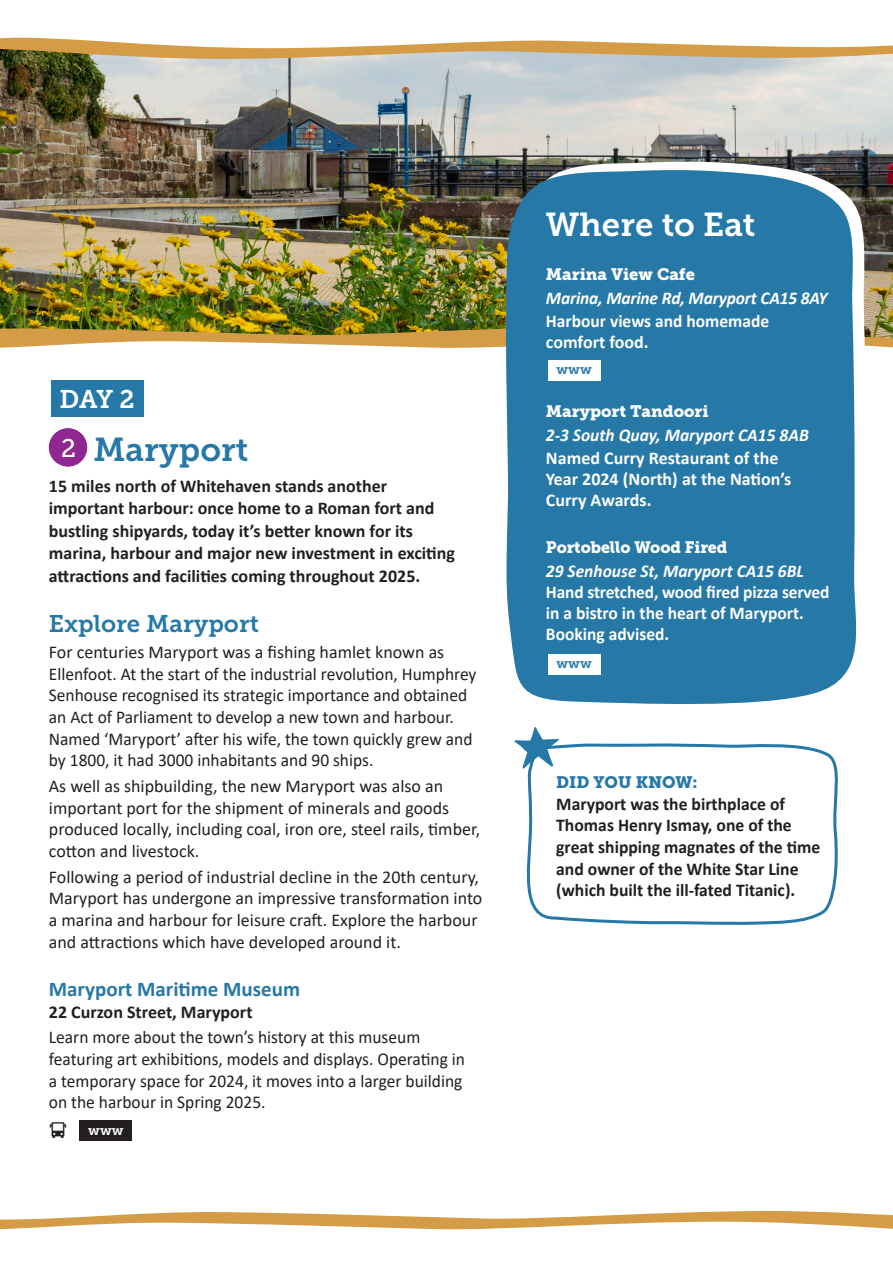
<style>
.page{position:relative;width:893px;height:1263px;background:#fff}
.page>*{position:absolute;margin:0;border:0;box-sizing:border-box;transform-origin:0 0}
.Pullout_-_Title{font:33px "Museo Slab 700";color:#fff}
.Days_-_Title{font:33px "Museo Slab 700";color:#2678a7}
.Days_-_Day_1__2__3_etc{font:25.5px "Museo Slab 700";color:#fff}
.t1{font:25.5px "Museo Slab 500";color:#fff}
.Subheading{font:24px "Museo Slab 700";color:#2678a7}
.t2{font:22.5px "Tourism Font 2024";color:#231f20}
.t3{font:700 21px "Calibri";color:#2678a7}
.Days_-_Body_Text{font:18px/21.6px "Calibri";color:#231f20}
.Days_-_Intro{font:700 18px/22.5px "Calibri";color:#231f20}
.Pullout_-_Venue_Address{font:700 18px/21px "Calibri";color:#fff}
.Top_Tip_-_Body_Text{font:700 18px/21.6px "Calibri";color:#231f20}
.Pullout_-_Venue_Address-2{font:italic 700 18px "Calibri";letter-spacing:-.01em;color:#fff}
.Pullout_-_Venue_Name_2__no_symbols{font:16.5px "Museo Slab 900";color:#fff}
.Top_Tip_-_Body_Text-2{font:16.5px "Museo Slab 900";color:#2678a7}
.Days_-_Day_1__2__3_etc-2{font:13.5px "Museo Slab 700";color:#2678a7}
.Days_-_Day_1__2__3_etc-3{font:13.5px "Museo Slab 700";color:#fff}
.s1{font-style:italic}
</style>
<div class="page">
<img style="left:0;top:59px;width:893px;height:268px">
<img style="left:0;top:327px;width:893px;height:13px">
<svg style="left:0;top:340px;width:893px;height:77px"></svg>
<svg style="left:0;top:48px;width:893px;height:11px;background:#c6a56b"></svg>
<svg style="left:0;top:37px;width:893px;height:11px"></svg>
<div style="left:51px;top:380px;width:92px;height:37px;background:#2678a7"></div>
<div style="left:49px;top:428px;width:38px;height:38px;background:#90268f;border-radius:50%"></div>
<svg style="left:526px;top:743px;width:312px;height:182px"></svg>
<svg style="left:514px;top:731px;width:45px;height:38px"></svg>
<svg style="left:0;top:1211px;width:893px;height:11px;fill:#d49c46"></svg>
<svg style="left:0;top:1222px;width:893px;height:8px"></svg>
<div style="left:80px;top:1120px;width:52px;height:21px;background:#231f20"></div>
<svg style="left:515px;top:161px;width:357px;height:570px"></svg>
<svg style="left:502px;top:169px;width:369px;height:539px;background:#3781ab"></svg>
<div style="left:548px;top:360px;width:52px;height:20px;background:#fff"></div>
<div style="left:548px;top:654px;width:52px;height:20px;background:#fff"></div>
<p class="Days_-_Day_1__2__3_etc" style="left:60px;top:384px;width:77px">DAY 2</p>
<p class="t1" style="left:61px;top:433px;width:16px">2</p>
<p class="Days_-_Title" style="left:94px;top:430px;width:156px">Maryport</p>
<p class="Days_-_Intro" style="left:49px;top:474px;width:408px">15 miles north of Whitehaven stands another important harbour: once home to a Roman fort and bustling shipyards, today it’s better known for its marina, harbour and major new investment in exciting attractions and facilities coming throughout 2025.</p>
<p class="Subheading" style="left:49px;top:610px;width:211px">Explore Maryport</p>
<p class="Days_-_Body_Text" style="left:49px;top:641px;width:429px">For centuries Maryport was a fishing hamlet known as Ellenfoot. At the start of the industrial revolution, Humphrey Senhouse recognised its strategic importance and obtained an Act of Parliament to develop a new town and harbour.<br>Named ‘Maryport’ after his wife, the town quickly grew and by 1800, it had 3000 inhabitants and 90 ships.</p>
<p class="Days_-_Body_Text" style="left:49px;top:775px;width:433px">As well as shipbuilding, the new Maryport was also an important port for the shipment of minerals and goods produced locally, including coal, iron ore, steel rails, timber, cotton and livestock.</p>
<p class="Days_-_Body_Text" style="left:49px;top:865px;width:435px">Following a period of industrial decline in the 20th century, Maryport has undergone an impressive transformation into a marina and harbour for leisure craft. Explore the harbour and attractions which have developed around it.</p>
<p class="t3" style="left:49px;top:974px;width:253px">Maryport Maritime Museum</p>
<p class="Days_-_Intro" style="left:49px;top:1000px;width:205px">22 Curzon Street, Maryport</p>
<p class="Days_-_Body_Text" style="left:49px;top:1026px;width:418px">Learn more about the town’s history at this museum featuring art exhibitions, models and displays. Operating in a temporary space for 2024, it moves into a larger building on the harbour in Spring 2025.</p>
<p class="t2" style="left:49px;top:1117px;width:20px">2</p>
<p class="Days_-_Day_1__2__3_etc-3" style="left:88px;top:1123px;width:37px">www</p>
<p class="Pullout_-_Title" style="left:546px;top:206px;width:211px">Where to Eat</p>
<p class="Pullout_-_Venue_Name_2__no_symbols" style="left:546px;top:264px;width:151px">Marina View Cafe</p>
<p class="Pullout_-_Venue_Address-2" style="left:546px;top:285px;width:283px">Marina, Marine Rd, Maryport CA15 8AY</p>
<p class="Pullout_-_Venue_Address" style="left:546px;top:310px;width:225px">Harbour views and homemade comfort food.</p>
<p class="Days_-_Day_1__2__3_etc-2" style="left:557px;top:362px;width:37px">www</p>
<p class="Pullout_-_Venue_Name_2__no_symbols" style="left:546px;top:401px;width:164px">Maryport Tandoori</p>
<p class="Pullout_-_Venue_Address-2" style="left:546px;top:422px;width:264px">2-3 South Quay, Maryport CA15 8AB</p>
<p class="Pullout_-_Venue_Address" style="left:546px;top:447px;width:247px">Named Curry Restaurant of the<br>Year 2024 (North) at the Nation’s<br>Curry Awards.</p>
<p class="Pullout_-_Venue_Name_2__no_symbols" style="left:546px;top:538px;width:183px">Portobello Wood Fired</p>
<p class="Pullout_-_Venue_Address" style="left:546px;top:561px;width:285px"><span class="s1">29 Senhouse St, Maryport CA15 6BL<br></span>Hand stretched, wood fired pizza served in a bistro in the heart of Maryport.<br>Booking advised.</p>
<p class="Days_-_Day_1__2__3_etc-2" style="left:557px;top:656px;width:37px">www</p>
<p class="Top_Tip_-_Body_Text-2" style="left:556px;top:773px;width:143px">DID YOU KNOW:</p>
<p class="Top_Tip_-_Body_Text" style="left:556px;top:793px;width:266px">Maryport was the birthplace of<br>Thomas Henry Ismay, one of the great shipping magnates of the time and owner of the White Star Line (which built the ill-fated Titanic).</p>
</div>
